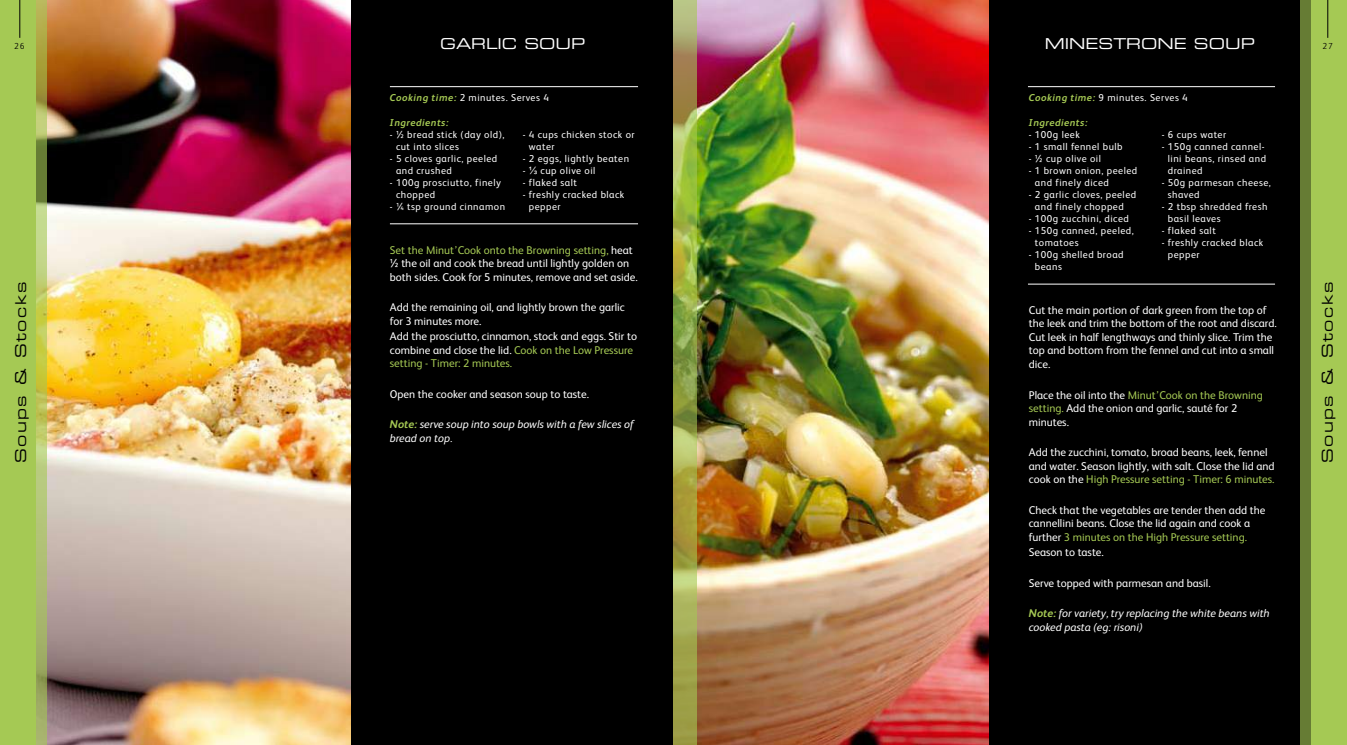
<style>
.page{position:relative;width:1347px;height:745px;background:#fff}
.page>*{position:absolute;margin:0;border:0;box-sizing:border-box;transform-origin:0 0}
.t1{font:15px "Eurostile Extended Two";letter-spacing:.1em;color:#000}
.t2{font:15px "Eurostile Extended Two";color:#fff}
.t3{font:11.25px/13.5px "FS Albert";color:#fff}
.t4{font:italic 11.25px/13.5px "FS Albert";color:#fff}
.t5{font:10px/12px "FS Albert";letter-spacing:.05em;color:#fff}
.t6{font:italic 700 10px "FS Albert";letter-spacing:.05em;color:#a5c954}
.t7{font:300 8.75px "FS Albert";color:#000}
.s1{font-weight:700;font-style:italic;color:#a5c954}
.s2{font-family:"Arial"}
.s3{color:#a5c954}
.s4{font-weight:700;color:#a5c954}
</style>
<div class="page">
<div style="left:0;top:0;width:1346px;height:744px;background:#000"></div>
<img style="left:46px;top:0;width:305px;height:744px">
<img style="left:696px;top:0;width:293px;height:744px">
<svg style="left:0;top:0;width:46px;height:744px;fill:#a5c954"></svg>
<svg style="left:1300px;top:0;width:46px;height:744px;fill:#a5c954"></svg>
<svg style="left:673px;top:0;width:23px;height:744px"></svg>
<hr style="left:19px;top:0;width:1px;height:38px;background:#000">
<hr style="left:1028px;top:86px;width:247px;height:1px;background:#fff">
<hr style="left:1028px;top:283px;width:247px;height:1px;background:#fff">
<hr style="left:1327px;top:0;width:1px;height:38px;background:#000">
<hr style="left:390px;top:86px;width:248px;height:1px;background:#fff">
<hr style="left:390px;top:223px;width:248px;height:1px;background:#fff">
<h1 class="t2" style="left:440px;top:33px;width:147px">GARLIC SOUP</h1>
<p class="t7" style="left:1322px;top:41px;width:12px">27</p>
<p class="t7" style="left:14px;top:41px;width:12px">26</p>
<h1 class="t2" style="left:1044px;top:34px;width:211px">MINESTRONE SOUP</h1>
<h1 class="t1" style="left:10px;top:463px;width:183px;rotate:-90deg">Soups &amp; Stocks</h1>
<p class="t5" style="left:390px;top:92px;width:160px"><span class="s1">Cooking time:</span> 2 minutes. Serves 4</p>
<p class="t6" style="left:390px;top:117px;width:60px">Ingredients:</p>
<p class="t5" style="left:396px;top:128px;width:110px;text-indent:-6px">- ½ bread stick (day old), cut into slices</p>
<p class="t5" style="left:396px;top:152px;width:103px;text-indent:-6px">- 5 cloves garlic, peeled and crushed</p>
<p class="t5" style="left:396px;top:176px;width:106px;text-indent:-6px">- 100g prosciutto, finely chopped</p>
<p class="t5" style="left:390px;top:200px;width:117px">- ¼ tsp ground cinnamon</p>
<p class="t5" style="left:529px;top:128px;width:107px;text-indent:-6px">- 4 cups chicken stock or water</p>
<p class="t5" style="left:523px;top:152px;width:108px">- 2 eggs, lightly beaten</p>
<p class="t5" style="left:523px;top:164px;width:74px">- <span class="s2">⅓</span> cup olive oil</p>
<p class="t5" style="left:523px;top:176px;width:56px">- flaked salt</p>
<p class="t5" style="left:529px;top:188px;width:97px;text-indent:-6px">- freshly cracked black pepper</p>
<p class="t3" style="left:390px;top:243px;width:249px"><span class="s3">Set the Minut’Cook onto the Browning setting,</span> heat ½ the oil and cook the bread until lightly golden on both sides. Cook for 5 minutes, remove and set aside.</p>
<p class="t3" style="left:390px;top:300px;width:236px">Add the remaining oil, and lightly brown the garlic for 3 minutes more.</p>
<p class="t3" style="left:390px;top:329px;width:249px">Add the prosciutto, cinnamon, stock and eggs. Stir to combine and close the lid. <span class="s3">Cook on the Low Pressure setting - Timer: 2 minutes.</span></p>
<p class="t3" style="left:390px;top:386px;width:201px">Open the cooker and season soup to taste.</p>
<p class="t4" style="left:390px;top:417px;width:245px"><span class="s4">Note:</span> serve soup into soup bowls with a few slices of bread on top.</p>
<p class="t5" style="left:1028px;top:92px;width:160px"><span class="s1">Cooking time:</span> 9 minutes. Serves 4</p>
<p class="t6" style="left:1028px;top:117px;width:60px">Ingredients:</p>
<p class="t5" style="left:1028px;top:128px;width:52px">- 100g leek</p>
<p class="t5" style="left:1028px;top:140px;width:95px">- 1 small fennel bulb</p>
<p class="t5" style="left:1028px;top:152px;width:74px">- ½ cup olive oil</p>
<p class="t5" style="left:1035px;top:164px;width:104px;text-indent:-6px">- 1 brown onion, peeled and finely diced</p>
<p class="t5" style="left:1035px;top:188px;width:103px;text-indent:-6px">- 2 garlic cloves, peeled and finely chopped</p>
<p class="t5" style="left:1028px;top:212px;width:102px">- 100g zucchini, diced</p>
<p class="t5" style="left:1035px;top:224px;width:100px;text-indent:-6px">- 150g canned, peeled, tomatoes</p>
<p class="t5" style="left:1035px;top:248px;width:90px;text-indent:-6px">- 100g shelled broad beans</p>
<p class="t5" style="left:1161px;top:128px;width:66px">- 6 cups water</p>
<p class="t5" style="left:1167px;top:140px;width:100px;text-indent:-6px">- 150g canned cannel&shy;lini beans, rinsed and drained</p>
<p class="t5" style="left:1167px;top:176px;width:105px;text-indent:-6px">- 50g parmesan cheese, shaved</p>
<p class="t5" style="left:1167px;top:200px;width:101px;text-indent:-6px">- 2 tbsp shredded fresh basil leaves</p>
<p class="t5" style="left:1161px;top:224px;width:56px">- flaked salt</p>
<p class="t5" style="left:1167px;top:236px;width:97px;text-indent:-6px">- freshly cracked black pepper</p>
<p class="t3" style="left:1028px;top:303px;width:249px">Cut the main portion of dark green from the top of the leek and trim the bottom of the root and discard.<br>Cut leek in half lengthways and thinly slice. Trim the top and bottom from the fennel and cut into a small dice.</p>
<p class="t3" style="left:1028px;top:387px;width:235px">Place the oil into the <span class="s3">Minut’Cook on the Browning setting.</span> Add the onion and garlic, sauté for 2 minutes.</p>
<p class="t3" style="left:1028px;top:445px;width:247px">Add the zucchini, tomato, broad beans, leek, fennel and water. Season lightly, with salt. Close the lid and cook on the <span class="s3">High Pressure setting - Timer: 6 minutes.</span></p>
<p class="t3" style="left:1028px;top:502px;width:238px">Check that the vegetables are tender then add the cannellini beans. Close the lid again and cook a further <span class="s3">3 minutes on the High Pressure setting.</span></p>
<p class="t3" style="left:1028px;top:545px;width:76px">Season to taste.</p>
<p class="t3" style="left:1028px;top:575px;width:183px">Serve topped with parmesan and basil.</p>
<p class="t4" style="left:1028px;top:606px;width:242px"><span class="s4">Note:</span> for variety, try replacing the white beans with cooked pasta (eg: risoni)</p>
<h1 class="t1" style="left:1317px;top:463px;width:183px;rotate:-90deg">Soups &amp; Stocks</h1>
</div>
